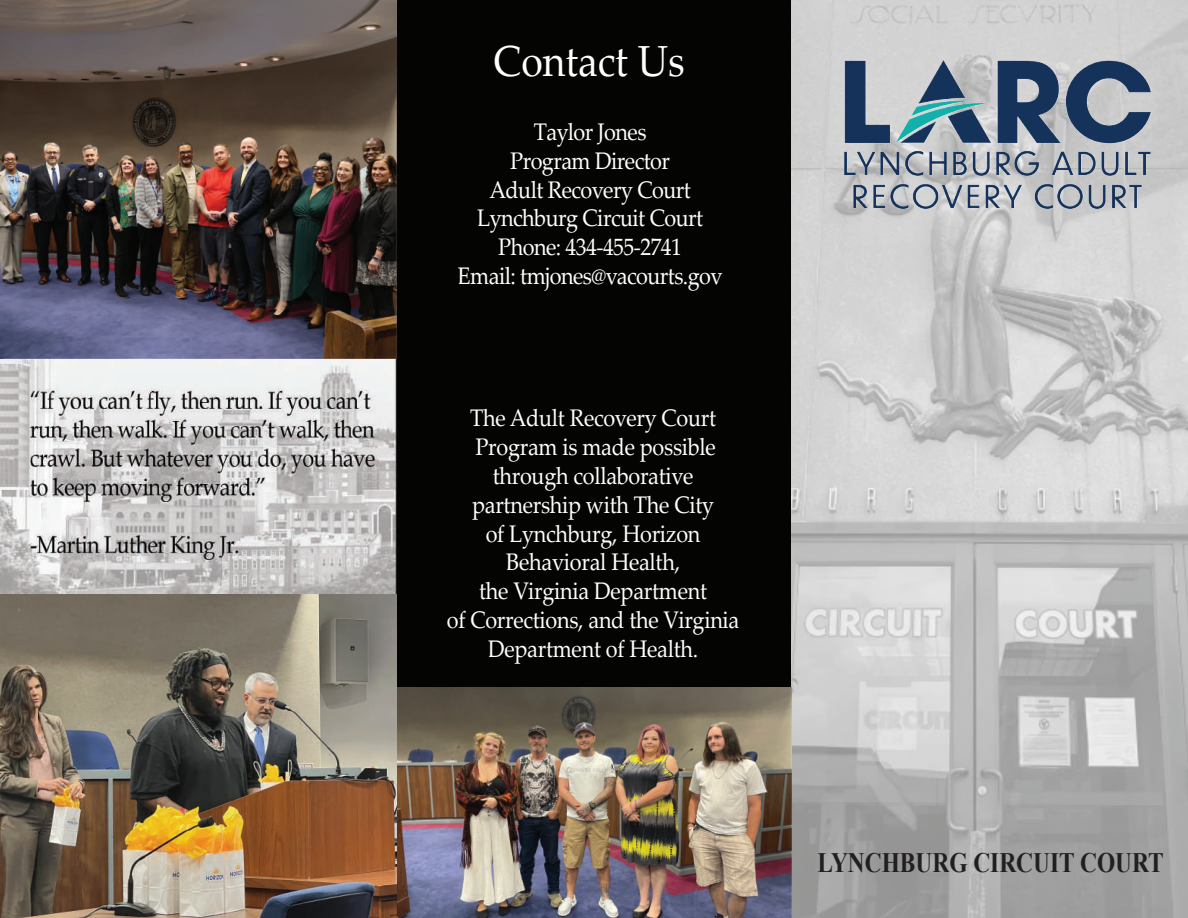
<style>
.page{position:relative;width:1188px;height:918px;background:#fff}
.page>*{position:absolute;margin:0;border:0;box-sizing:border-box;transform-origin:0 0}
.t1{font:43.5px "Palatino Linotype";color:#fff;scale:.9 1}
.t2{font:700 28.05px "Times New Roman";color:#231f20;scale:.83 1}
.t3{font:24px/28.8px "Palatino Linotype";letter-spacing:-.015em;color:#fff;text-align:center;scale:.9 1}
</style>
<div class="page">
<img style="left:0;top:0;width:792px;height:687px">
<img style="left:792px;top:0;width:396px;height:918px">
<img style="left:397px;top:687px;width:395px;height:231px">
<img style="left:0;top:594px;width:397px;height:324px">
<img style="left:0;top:0;width:397px;height:359px">
<img style="left:844px;top:60px;width:306px;height:148px">
<h1 class="t1" style="left:494px;top:30px;width:214px">Contact Us</h1>
<p class="t3" style="left:458px;top:117px;width:296px">Taylor Jones<br>Program Director<br>Adult Recovery Court<br>Lynchburg Circuit Court<br>Phone: 434-455-2741<br>Email: tmjones@vacourts.gov</p>
<p class="t3" style="left:447px;top:403px;width:327px">The Adult Recovery Court<br>Program is made possible through collaborative partnership with The City<br>of Lynchburg, Horizon<br>Behavioral Health,<br>the Virginia Department<br>of Corrections, and the Virginia<br>Department of Health.</p>
<p class="t2" style="left:818px;top:843px;width:419px">LYNCHBURG CIRCUIT COURT</p>
</div>
